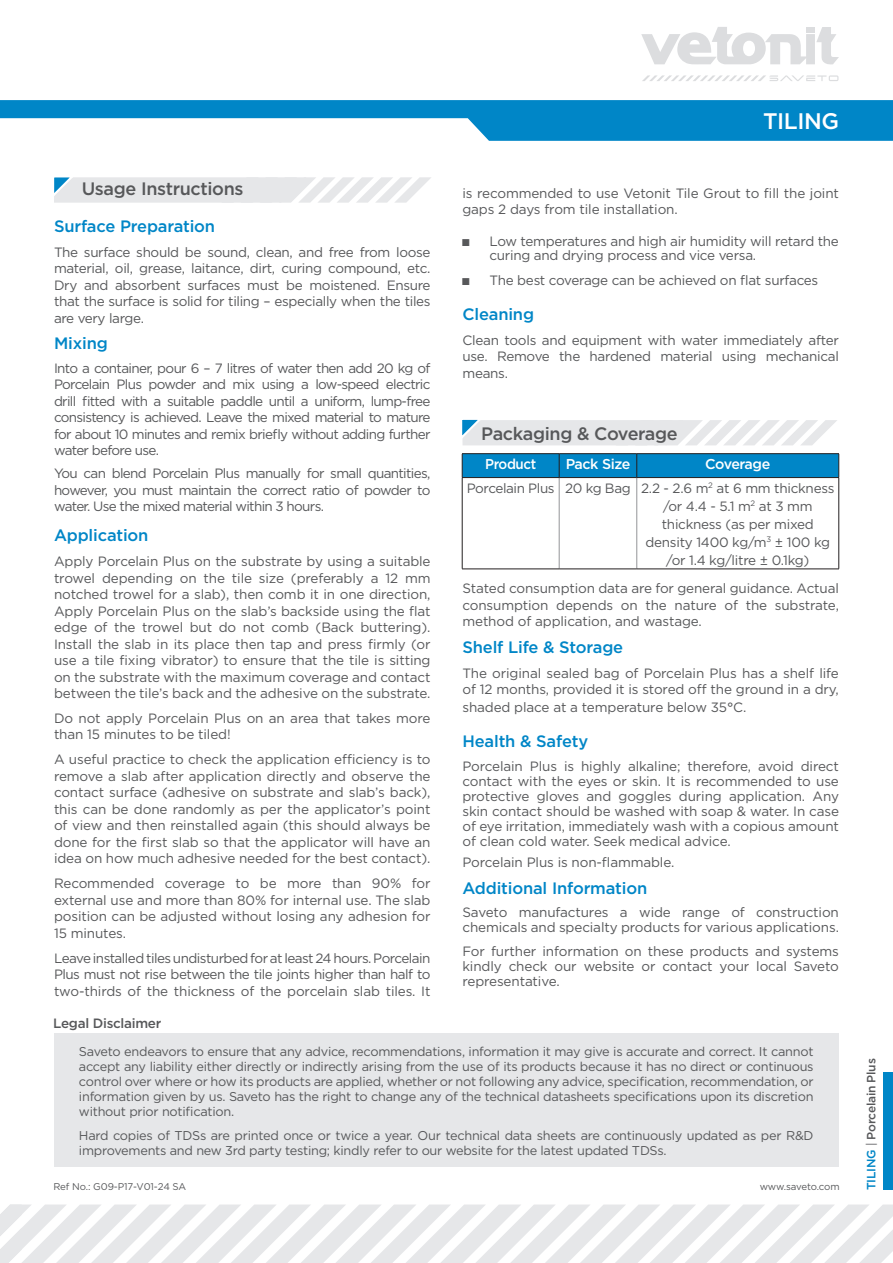
<style>
.page{position:relative;width:893px;height:1263px;background:#fff}
.page>*{position:absolute;margin:0;border:0;box-sizing:border-box;transform-origin:0 0}
.t1{font:500 22.5px "Gotham";letter-spacing:-.02em;color:#fff}
.t2{font:500 18px "Gotham";letter-spacing:-.02em;color:#57585a}
.t3{font:500 16.5px "Gotham";letter-spacing:-.01em;color:#0086c7}
.t4{font:500 14.25px "Gotham";letter-spacing:-.03em;color:#fff}
.t5{font:500 14.25px "Gotham";letter-spacing:-.03em;color:#fff;scale:.94 1}
.t6{font:13.5px/16.5px "Gotham";letter-spacing:-.01em;color:#57585a;text-align:justify}
.t7{font:13.5px "Gotham";letter-spacing:-.03em;color:#57585a}
.t8{font:500 13.5px "Gotham";letter-spacing:-.02em;color:#57585a}
.t9{font:600 13.5px "Metronic Pro";color:#57585a}
.t10{font:12.75px/15px "Gotham";letter-spacing:-.02em;color:#57585a;text-align:justify}
.t11{font:500 12px "Gotham";letter-spacing:-.02em;color:#57585a}
.t12{font:9.75px "Gotham";letter-spacing:-.015em;color:#57585a}
.s1{font-weight:500}
.s2{color:#0086c7}
.s3{font-weight:400}
</style>
<div class="page">
<svg style="left:462px;top:419px;width:375px;height:26px"></svg>
<svg style="left:54px;top:177px;width:377px;height:26px"></svg>
<hr style="left:462px;top:453px;width:97px;height:1px;background:#231f20">
<hr style="left:559px;top:453px;width:78px;height:1px;background:#231f20">
<hr style="left:559px;top:478px;width:1px;height:91px;background:#939598">
<hr style="left:637px;top:453px;width:202px;height:1px;background:#231f20">
<div style="left:462px;top:454px;width:377px;height:23px;background:#0086c7"></div>
<hr style="left:636px;top:478px;width:1px;height:91px;background:#939598">
<hr style="left:462px;top:477px;width:97px;height:1px;background:#231f20">
<hr style="left:462px;top:478px;width:1px;height:91px;background:#231f20">
<hr style="left:559px;top:477px;width:78px;height:1px;background:#231f20">
<hr style="left:637px;top:477px;width:202px;height:1px;background:#231f20">
<hr style="left:838px;top:478px;width:1px;height:91px;background:#231f20">
<hr style="left:462px;top:569px;width:97px;height:1px;background:#231f20">
<hr style="left:559px;top:569px;width:78px;height:1px;background:#231f20">
<hr style="left:637px;top:569px;width:202px;height:1px;background:#231f20">
<svg style="left:0;top:100px;width:893px;height:41px"></svg>
<svg style="left:641px;top:27px;width:198px;height:38px"></svg>
<svg style="left:642px;top:75px;width:196px;height:6px"></svg>
<svg style="left:0;top:1204px;width:893px;height:59px"></svg>
<div style="left:883px;top:1072px;width:10px;height:117px;background:#0086c7"></div>
<div style="left:54px;top:1033px;width:784px;height:134px;background:#e6e7e9"></div>
<h2 class="t2" style="left:82px;top:177px;width:163px">Usage Instructions</h2>
<p class="t3" style="left:54px;top:215px;width:163px">Surface Preparation</p>
<p class="t6" style="left:54px;top:243px;width:378px">The surface should be sound, clean, and free from loose material, oil, grease, laitance, dirt, curing compound, etc.<br>Dry and absorbent surfaces must be moistened. Ensure that the surface is solid for tiling – especially when the tiles are very large.</p>
<p class="t3" style="left:54px;top:332px;width:55px">Mixing</p>
<p class="t6" style="left:54px;top:359px;width:378px">Into a container, pour 6 – 7 litres of water then add 20 kg of Porcelain Plus powder and mix using a low-speed electric drill fitted with a suitable paddle until a uniform, lump-free consistency is achieved. Leave the mixed material to mature for about 10 minutes and remix briefly without adding further water before use.</p>
<p class="t6" style="left:54px;top:465px;width:378px">You can blend Porcelain Plus manually for small quantities, however, you must maintain the correct ratio of powder to water. Use the mixed material within 3 hours.</p>
<p class="t3" style="left:54px;top:525px;width:96px">Application</p>
<p class="t6" style="left:54px;top:553px;width:378px">Apply Porcelain Plus on the substrate by using a suitable trowel depending on the tile size (preferably a 12 mm notched trowel for a slab), then comb it in one direction, Apply Porcelain Plus on the slab’s backside using the flat edge of the trowel but do not comb (Back buttering).<br>Install the slab in its place then tap and press firmly (or use a tile fixing vibrator) to ensure that the tile is sitting on the substrate with the maximum coverage and contact between the tile’s back and the adhesive on the substrate.</p>
<p class="t6" style="left:54px;top:709px;width:378px">Do not apply Porcelain Plus on an area that takes more than 15 minutes to be tiled!</p>
<p class="t6" style="left:54px;top:751px;width:378px">A useful practice to check the application efficiency is to remove a slab after application directly and observe the contact surface (adhesive on substrate and slab’s back), this can be done randomly as per the applicator’s point of view and then reinstalled again (this should always be done for the first slab so that the applicator will have an idea on how much adhesive needed for the best contact).</p>
<p class="t6" style="left:54px;top:875px;width:378px">Recommended coverage to be more than 90% for external use and more than 80% for internal use. The slab position can be adjusted without losing any adhesion for 15 minutes.</p>
<p class="t6" style="left:54px;top:949px;width:378px">Leave installed tiles undisturbed for at least 24 hours. Porcelain Plus must not rise between the tile joints higher than half to two-thirds of the thickness of the porcelain slab tiles. It</p>
<p class="t8" style="left:53px;top:1015px;width:110px">Legal Disclaimer</p>
<h1 class="t1" style="left:763px;top:106px;width:77px">TILING</h1>
<p class="t6" style="left:462px;top:185px;width:378px">is recommended to use Vetonit Tile Grout to fill the joint gaps 2 days from tile installation.</p>
<p class="t9" style="left:462px;top:235px;width:8px">u</p>
<p class="t6" style="left:489px;top:235px;width:351px;line-height:13.5px">Low temperatures and high air humidity will retard the curing and drying process and vice versa.</p>
<p class="t9" style="left:462px;top:274px;width:8px">u</p>
<p class="t6" style="left:489px;top:272px;width:330px">The best coverage can be achieved on flat surfaces</p>
<p class="t3" style="left:462px;top:303px;width:73px">Cleaning</p>
<p class="t6" style="left:462px;top:332px;width:378px">Clean tools and equipment with water immediately after use. Remove the hardened material using mechanical means.</p>
<h2 class="t2" style="left:481px;top:421px;width:198px">Packaging &amp; Coverage</h2>
<p class="t5" style="left:485px;top:455px;width:56px">Product</p>
<p class="t4" style="left:566px;top:455px;width:66px">Pack Size</p>
<p class="t4" style="left:705px;top:455px;width:67px">Coverage</p>
<p class="t7" style="left:467px;top:479px;width:369px">Porcelain Plus 20 kg Bag 2.2 - 2.6 m<sup>2</sup> at 6 mm thickness</p>
<p class="t6" style="left:663px;top:497px;width:151px">/or 4.4 - 5.1 m<sup>2</sup> at 3 mm</p>
<p class="t6" style="left:662px;top:515px;width:153px">thickness (as per mixed</p>
<p class="t6" style="left:645px;top:533px;width:186px">density 1400 kg/m<sup>3</sup> ± 100 kg</p>
<p class="t6" style="left:666px;top:551px;width:145px">/or 1.4 kg/litre ± 0.1kg)</p>
<p class="t6" style="left:462px;top:580px;width:378px">Stated consumption data are for general guidance. Actual consumption depends on the nature of the substrate, method of application, and wastage.</p>
<p class="t3" style="left:462px;top:636px;width:162px">Shelf Life &amp; Storage</p>
<p class="t6" style="left:462px;top:665px;width:378px">The original sealed bag of Porcelain Plus has a shelf life of 12 months, provided it is stored off the ground in a dry,</p>
<p class="t6" style="left:462px;top:699px;width:285px">shaded place at a temperature below 35<span class="s1">°</span>C.</p>
<p class="t3" style="left:462px;top:731px;width:127px">Health &amp; Safety</p>
<p class="t6" style="left:462px;top:758px;width:378px;line-height:15px">Porcelain Plus is highly alkaline; therefore, avoid direct contact with the eyes or skin. It is recommended to use protective gloves and goggles during application. Any skin contact should be washed with soap &amp; water. In case of eye irritation, immediately wash with a copious amount of clean cold water. Seek medical advice.</p>
<p class="t6" style="left:462px;top:854px;width:213px">Porcelain Plus is non-flammable.</p>
<p class="t3" style="left:462px;top:877px;width:186px">Additional Information</p>
<p class="t6" style="left:462px;top:904px;width:378px;line-height:15px">Saveto manufactures a wide range of construction chemicals and specialty products for various applications.</p>
<p class="t6" style="left:462px;top:943px;width:378px;line-height:15px">For further information on these products and systems kindly check our website or contact your local Saveto representative.</p>
<p class="t10" style="left:79px;top:1044px;width:736px">Saveto endeavors to ensure that any advice, recommendations, information it may give is accurate and correct. It cannot accept any liability either directly or indirectly arising from the use of its products because it has no direct or continuous control over where or how its products are applied, whether or not following any advice, specification, recommendation, or information given by us. Saveto has the right to change any of the technical datasheets specifications upon its discretion without prior notification.</p>
<p class="t10" style="left:79px;top:1127px;width:736px">Hard copies of TDSs are printed once or twice a year. Our technical data sheets are continuously updated as per R&amp;D improvements and new 3rd party testing; kindly refer to our website for the latest updated TDSs.</p>
<p class="t12" style="left:53px;top:1180px;width:134px">Ref No.: G09-P17-V01-24 SA</p>
<p class="t12" style="left:760px;top:1180px;width:82px">www.saveto.com</p>
<p class="t11" style="left:863px;top:1190px;width:133px;rotate:-90deg"><span class="s2">TILING</span> <span class="s3">|</span> Porcelain Plus</p>
</div>
